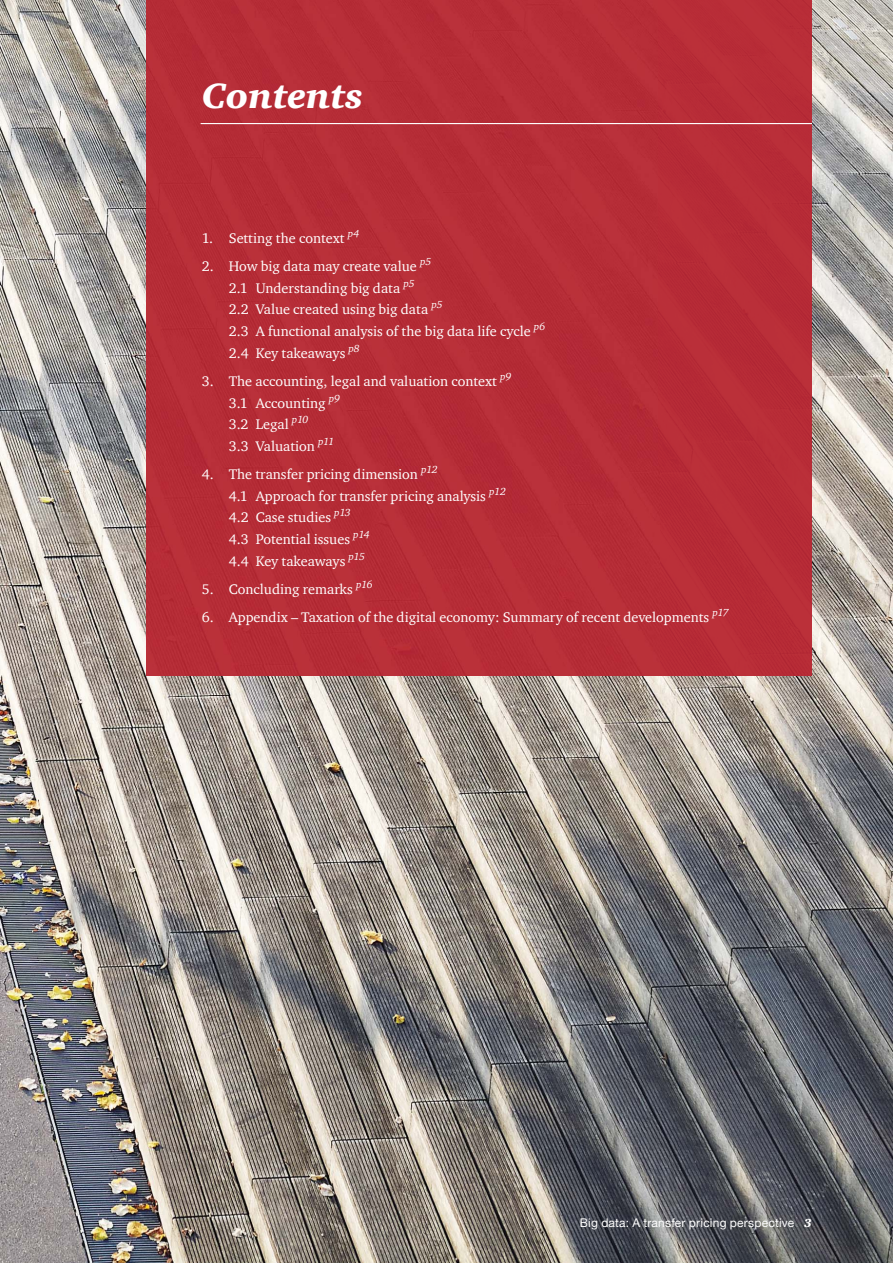
<style>
.page{position:relative;width:893px;height:1263px;background:#fff}
.page>*{position:absolute;margin:0;border:0;box-sizing:border-box;transform-origin:0 0}
.t1{font:italic 900 36px "ITC Charter Com";color:#fff}
.t2{font:14.25px/21.6px "ITC Charter Com";color:#fff}
.t3{font:12px "Helvetica Neue";letter-spacing:.015em;color:#fff}
.s1{font-family:"ITC Charter Com";font-weight:900;font-style:italic}
</style>
<div class="page">
<img style="left:0;top:0;width:893px;height:1263px">
<div style="left:147px;top:0;width:665px;height:675px;background:#b62c37"></div>
<hr style="left:201px;top:123px;width:611px;height:1px;background:#fff">
<h1 class="t1" style="left:202px;top:73px;width:163px">Contents</h1>
<p class="t2" style="left:202px;top:227px;width:159px">1. Setting the context <sup>p4</sup></p>
<p class="t2" style="left:229px;top:255px;width:318px;text-indent:-27px">2. How big data may create value <sup>p5<br></sup>2.1 Understanding big data <sup>p5<br></sup>2.2 Value created using big data <sup>p5<br></sup>2.3 A functional analysis of the big data life cycle <sup>p6<br></sup>2.4 Key takeaways <sup>p8</sup></p>
<p class="t2" style="left:229px;top:370px;width:284px;text-indent:-27px">3. The accounting, legal and valuation context <sup>p9<br></sup>3.1 Accounting <sup>p9<br></sup>3.2 Legal <sup>p10<br></sup>3.3 Valuation <sup>p11</sup></p>
<p class="t2" style="left:229px;top:463px;width:279px;text-indent:-27px">4. The transfer pricing dimension <sup>p12<br></sup>4.1 Approach for transfer pricing analysis <sup>p12<br></sup>4.2 Case studies <sup>p13<br></sup>4.3 Potential issues <sup>p14<br></sup>4.4 Key takeaways <sup>p15</sup></p>
<p class="t2" style="left:202px;top:578px;width:172px">5. Concluding remarks <sup>p16</sup></p>
<p class="t2" style="left:202px;top:606px;width:528px">6. Appendix – Taxation of the digital economy: Summary of recent developments <sup>p17</sup></p>
<p class="t3" style="left:580px;top:1215px;width:234px">Big data: A transfer pricing perspective <span class="s1">3</span></p>
</div>
